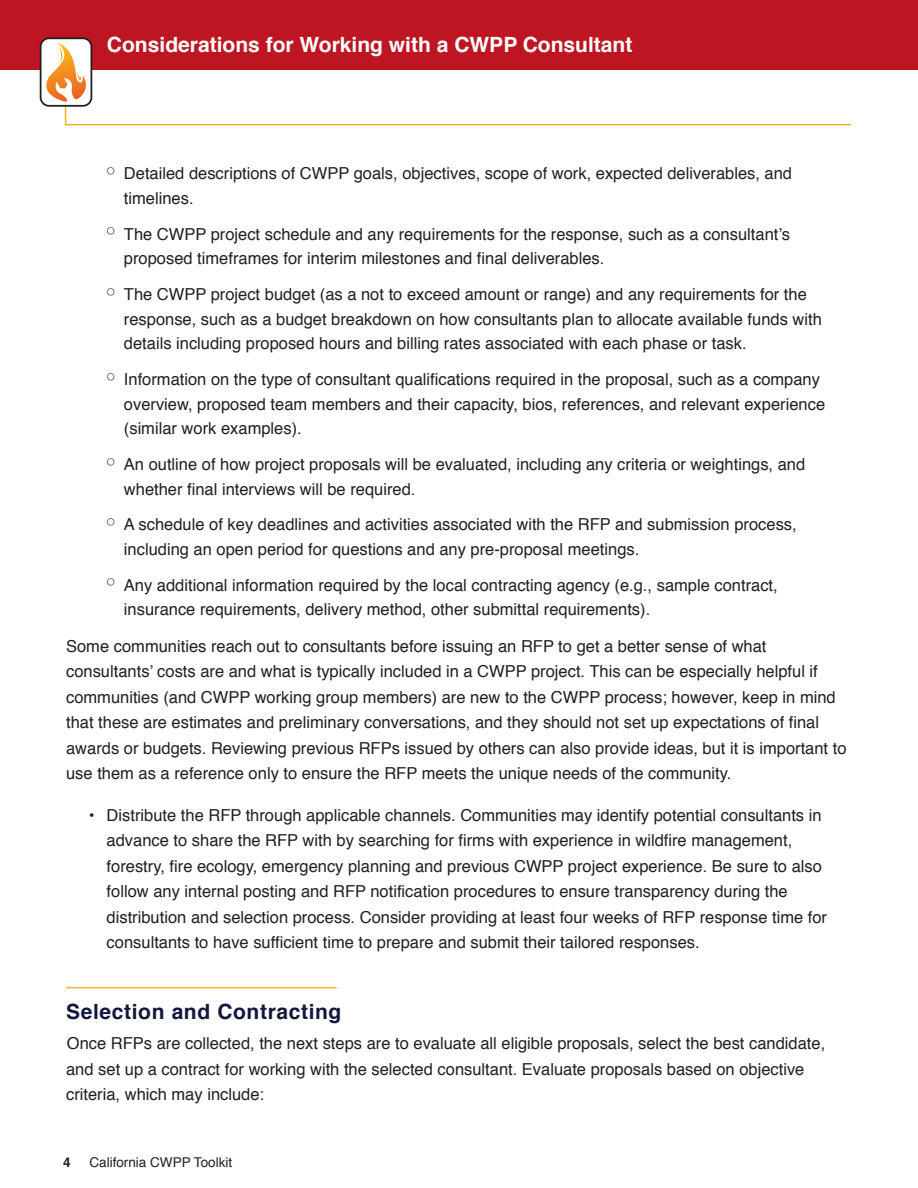
<style>
.page{position:relative;width:918px;height:1188px;background:#fff}
.page>*{position:absolute;margin:0;border:0;box-sizing:border-box;transform-origin:0 0}
.t1{font:700 21px "Helvetica";color:#fff}
.t2{font:700 21px "Helvetica";letter-spacing:.03em;color:#13173b}
.t3{font:16.5px/25.5px "Helvetica";color:#231f20}
.t4{font:13.5px "Helvetica";color:#231f20}
.t5{font:700 13.5px "Helvetica";color:#231f20}
</style>
<div class="page">
<div style="left:0;top:0;width:918px;height:69px;background:#be1523"></div>
<div style="left:41px;top:38px;width:50px;height:68px;background:#fff;border-radius:8px"></div>
<div style="left:40px;top:37px;width:52px;height:70px;border:2px solid #211e1e;border-radius:8px"></div>
<svg style="left:40px;top:43px;width:812px;height:83px"></svg>
<hr style="left:66px;top:987px;width:271px;height:1px;background:#f2b225">
<p class="t1" style="left:107px;top:36px;width:527px">Considerations for Working with a CWPP Consultant</p>
<p class="t3" style="left:124px;top:162px;width:670px;line-height:24.8px;text-indent:-18px"><sup>○</sup> Detailed descriptions of CWPP goals, objectives, scope of work, expected deliverables, and timelines.</p>
<p class="t3" style="left:124px;top:223px;width:668px;line-height:24.8px;text-indent:-18px"><sup>○</sup> The CWPP project schedule and any requirements for the response, such as a consultant’s proposed timeframes for interim milestones and final deliverables.</p>
<p class="t3" style="left:124px;top:283px;width:699px;line-height:24.8px;text-indent:-18px"><sup>○</sup> The CWPP project budget (as a not to exceed amount or range) and any requirements for the response, such as a budget breakdown on how consultants plan to allocate available funds with details including proposed hours and billing rates associated with each phase or task.</p>
<p class="t3" style="left:124px;top:368px;width:703px;line-height:24.8px;text-indent:-18px"><sup>○</sup> Information on the type of consultant qualifications required in the proposal, such as a company overview, proposed team members and their capacity, bios, references, and relevant experience (similar work examples).</p>
<p class="t3" style="left:124px;top:453px;width:683px;line-height:24.8px;text-indent:-18px"><sup>○</sup> An outline of how project proposals will be evaluated, including any criteria or weightings, and whether final interviews will be required.</p>
<p class="t3" style="left:124px;top:513px;width:674px;line-height:24.8px;text-indent:-18px"><sup>○</sup> A schedule of key deadlines and activities associated with the RFP and submission process, including an open period for questions and any pre-proposal meetings.</p>
<p class="t3" style="left:124px;top:574px;width:655px;line-height:24.8px;text-indent:-18px"><sup>○</sup> Any additional information required by the local contracting agency (e.g., sample contract, insurance requirements, delivery method, other submittal requirements).</p>
<p class="t3" style="left:66px;top:634px;width:782px">Some communities reach out to consultants before issuing an RFP to get a better sense of what consultants’ costs are and what is typically included in a CWPP project. This can be especially helpful if communities (and CWPP working group members) are new to the CWPP process; however, keep in mind that these are estimates and preliminary conversations, and they should not set up expectations of final awards or budgets. Reviewing previous RFPs issued by others can also provide ideas, but it is important to use them as a reference only to ensure the RFP meets the unique needs of the community.</p>
<p class="t3" style="left:107px;top:804px;width:722px;text-indent:-18px">• Distribute the RFP through applicable channels. Communities may identify potential consultants in advance to share the RFP with by searching for firms with experience in wildfire management, forestry, fire ecology, emergency planning and previous CWPP project experience. Be sure to also follow any internal posting and RFP notification procedures to ensure transparency during the distribution and selection process. Consider providing at least four weeks of RFP response time for consultants to have sufficient time to prepare and submit their tailored responses.</p>
<p class="t2" style="left:66px;top:1002px;width:277px">Selection and Contracting</p>
<p class="t3" style="left:66px;top:1032px;width:761px">Once RFPs are collected, the next steps are to evaluate all eligible proposals, select the best candidate, and set up a contract for working with the selected consultant. Evaluate proposals based on objective criteria, which may include:</p>
<p class="t5" style="left:63px;top:1157px;width:9px">4</p>
<p class="t4" style="left:89px;top:1157px;width:144px">California CWPP Toolkit</p>
</div>
